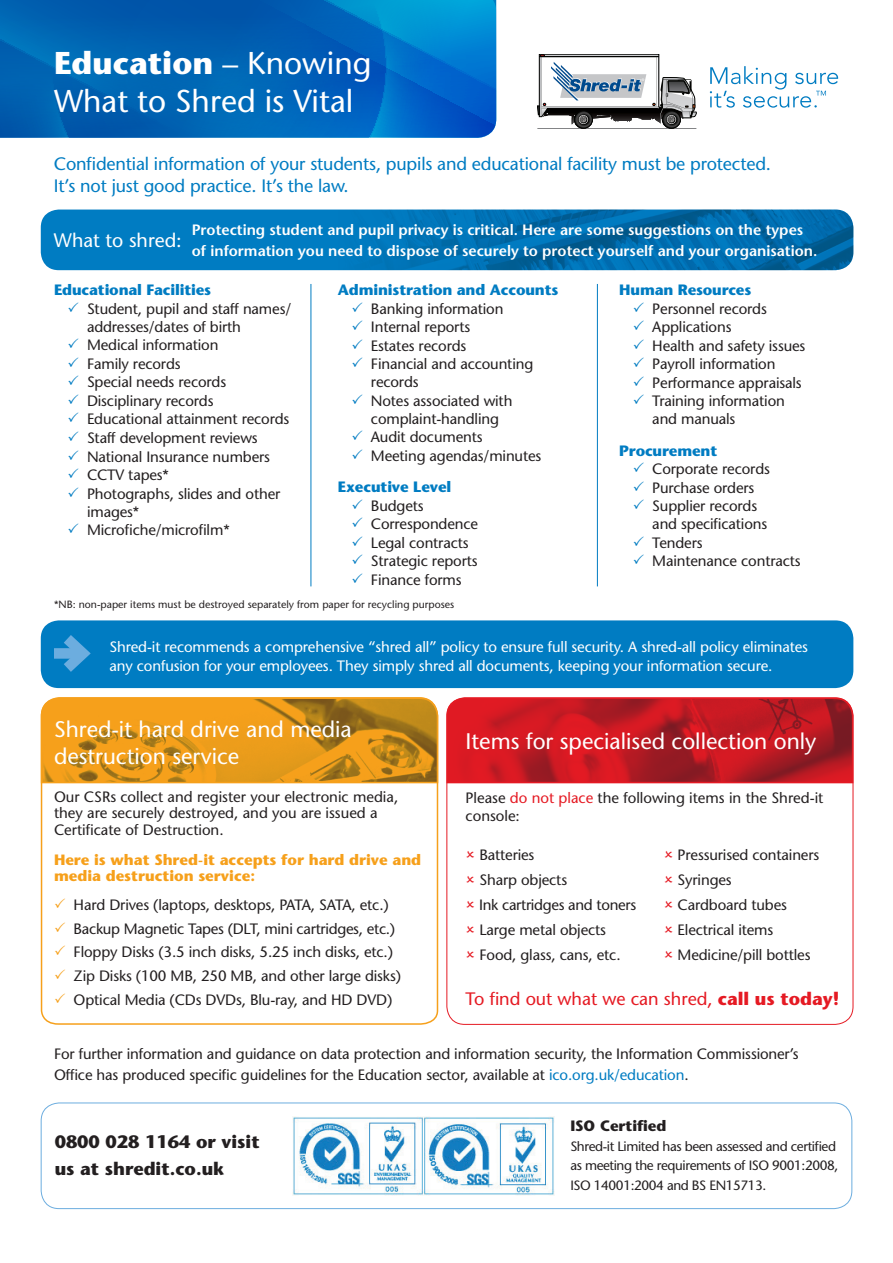
<style>
.page{position:relative;width:893px;height:1263px;background:#fff}
.page>*{position:absolute;margin:0;border:0;box-sizing:border-box;transform-origin:0 0}
.t1{font:31.5px/37.8px "Stone Sans";color:#fff}
.t2{font:22.5px/27px "Stone Sans";color:#fff}
.t3{font:19.5px "Stone Sans";color:#fff}
.t4{font:18px/21.6px "Stone Sans";letter-spacing:-.01em;color:#007cc2}
.t5{font:18px "Stone Sans";color:#e51a23}
.t6{font:700 18px/27px "Stone Sans Std";color:#231f20}
.t7{font:15px/18px "Stone Sans";letter-spacing:-.01em;color:#231f20}
.t8{font:15px/19.5px "Stone Sans";letter-spacing:-.01em;color:#fff}
.t9{font:600 15px/21px "Stone Sans";color:#fff}
.t10{font:700 15px "Stone Sans";letter-spacing:-.01em;color:#007cc2}
.t11{font:700 15px/16.5px "Stone Sans";color:#f6a01b}
.t12{font:700 15px "Stone Sans Std";color:#231f20}
.t13{font:500 13.5px/19.5px "Stone Sans Std";letter-spacing:-.03em;color:#231f20}
.t14{font:500 10.5px "Stone Sans Std";color:#231f20}
.s1{font-weight:700}
.s2{color:#e51a23}
.s3{color:#007cc2}
</style>
<div class="page">
<svg style="left:0;top:0;width:496px;height:138px;background:#0067ba"></svg>
<div style="left:41px;top:1102px;width:811px;height:107px;border:1px solid #6caddf;border-radius:18px"></div>
<img style="left:292px;top:1116px;width:262px;height:79px">
<div style="left:41px;top:620px;width:812px;height:68px;background:#007cc2;border-radius:18px"></div>
<svg style="left:446px;top:697px;width:408px;height:87px;background:#c21e26"></svg>
<svg style="left:40px;top:784px;width:399px;height:241px"></svg>
<svg style="left:40px;top:697px;width:399px;height:87px;background:#da941e"></svg>
<div style="left:41px;top:210px;width:812px;height:60px;background:#007cc2;border-radius:18px"></div>
<img style="left:374px;top:210px;width:479px;height:60px">
<hr style="left:537px;top:128px;width:159px;height:1px;background:#6c6d70">
<svg style="left:574px;top:111px;width:18px;height:17px"></svg>
<div style="left:574px;top:111px;width:19px;height:17px;border:1px solid #040503;border-radius:50%"></div>
<svg style="left:662px;top:111px;width:18px;height:17px"></svg>
<div style="left:662px;top:111px;width:19px;height:17px;border:1px solid #040503;border-radius:50%"></div>
<svg style="left:710px;top:66px;width:128px;height:42px"></svg>
<svg style="left:537px;top:54px;width:160px;height:71px"></svg>
<hr style="left:311px;top:284px;width:1px;height:302px;background:#007cc2">
<hr style="left:597px;top:284px;width:1px;height:302px;background:#007cc2">
<svg style="left:54px;top:635px;width:37px;height:37px"></svg>
<svg style="left:55px;top:898px;width:10px;height:10px"></svg>
<svg style="left:55px;top:922px;width:10px;height:10px"></svg>
<svg style="left:55px;top:945px;width:10px;height:9px"></svg>
<svg style="left:55px;top:969px;width:10px;height:10px"></svg>
<svg style="left:55px;top:993px;width:10px;height:10px"></svg>
<p class="t1" style="left:54px;top:44px;width:319px"><span class="s1">Education</span> – Knowing<br>What to Shred is Vital</p>
<p class="t4" style="left:54px;top:153px;width:719px">Confidential information of your students, pupils and educational facility must be protected.<br>It’s not just good practice. It’s the law.</p>
<p class="t3" style="left:54px;top:228px;width:129px">What to shred:</p>
<p class="t9" style="left:192px;top:219px;width:627px">Protecting student and pupil privacy is critical. Here are some suggestions on the types of information you need to dispose of securely to protect yourself and your organisation.</p>
<p class="t10" style="left:54px;top:281px;width:159px">Educational Facilities</p>
<p class="t7" style="left:87px;top:300px;width:206px">Student, pupil and staff names/ addresses/dates of birth</p>
<p class="t7" style="left:87px;top:336px;width:133px">Medical information</p>
<p class="t7" style="left:87px;top:355px;width:95px">Family records</p>
<p class="t7" style="left:87px;top:373px;width:141px">Special needs records</p>
<p class="t7" style="left:87px;top:392px;width:128px">Disciplinary records</p>
<p class="t7" style="left:87px;top:410px;width:204px">Educational attainment records</p>
<p class="t7" style="left:87px;top:429px;width:172px">Staff development reviews</p>
<p class="t7" style="left:87px;top:447px;width:185px">National Insurance numbers</p>
<p class="t7" style="left:87px;top:466px;width:84px">CCTV tapes*</p>
<p class="t7" style="left:87px;top:484px;width:195px">Photographs, slides and other images*</p>
<p class="t7" style="left:87px;top:521px;width:144px">Microfiche/microfilm*</p>
<p class="t10" style="left:338px;top:281px;width:222px">Administration and Accounts</p>
<p class="t7" style="left:371px;top:300px;width:134px">Banking information</p>
<p class="t7" style="left:371px;top:318px;width:101px">Internal reports</p>
<p class="t7" style="left:371px;top:337px;width:97px">Estates records</p>
<p class="t7" style="left:371px;top:355px;width:164px">Financial and accounting records</p>
<p class="t7" style="left:371px;top:392px;width:143px">Notes associated with complaint-handling</p>
<p class="t7" style="left:371px;top:428px;width:113px">Audit documents</p>
<p class="t7" style="left:371px;top:447px;width:172px">Meeting agendas/minutes</p>
<p class="t10" style="left:338px;top:478px;width:115px">Executive Level</p>
<p class="t7" style="left:371px;top:496px;width:54px">Budgets</p>
<p class="t7" style="left:371px;top:515px;width:109px">Correspondence</p>
<p class="t7" style="left:371px;top:533px;width:99px">Legal contracts</p>
<p class="t7" style="left:371px;top:552px;width:108px">Strategic reports</p>
<p class="t7" style="left:371px;top:571px;width:92px">Finance forms</p>
<p class="t14" style="left:54px;top:598px;width:402px">*NB: non-paper items must be destroyed separately from paper for recycling purposes</p>
<p class="t10" style="left:619px;top:281px;width:134px">Human Resources</p>
<p class="t7" style="left:652px;top:300px;width:116px">Personnel records</p>
<p class="t7" style="left:652px;top:318px;width:81px">Applications</p>
<p class="t7" style="left:652px;top:337px;width:155px">Health and safety issues</p>
<p class="t7" style="left:652px;top:355px;width:125px">Payroll information</p>
<p class="t7" style="left:652px;top:374px;width:151px">Performance appraisals</p>
<p class="t7" style="left:652px;top:392px;width:134px">Training information and manuals</p>
<p class="t10" style="left:619px;top:441px;width:99px">Procurement</p>
<p class="t7" style="left:652px;top:460px;width:119px">Corporate records</p>
<p class="t7" style="left:652px;top:478px;width:104px">Purchase orders</p>
<p class="t7" style="left:652px;top:497px;width:116px">Supplier records and specifications</p>
<p class="t7" style="left:652px;top:533px;width:52px">Tenders</p>
<p class="t7" style="left:652px;top:552px;width:150px">Maintenance contracts</p>
<p class="t8" style="left:109px;top:637px;width:700px">Shred-it recommends a comprehensive “shred all” policy to ensure full security. A shred-all policy eliminates any confusion for your employees. They simply shred all documents, keeping your information secure.</p>
<p class="t2" style="left:54px;top:715px;width:299px">Shred-it hard drive and media destruction service</p>
<p class="t7" style="left:54px;top:788px;width:346px;line-height:16.5px">Our CSRs collect and register your electronic media, they are securely destroyed, and you are issued a<br>Certificate of Destruction.</p>
<p class="t11" style="left:54px;top:851px;width:369px">Here is what Shred-it accepts for hard drive and media destruction service:</p>
<p class="t7" style="left:74px;top:896px;width:317px">Hard Drives (laptops, desktops, PATA, SATA, etc.)</p>
<p class="t7" style="left:74px;top:920px;width:323px">Backup Magnetic Tapes (DLT, mini cartridges, etc.)</p>
<p class="t7" style="left:74px;top:942px;width:321px">Floppy Disks (3.5 inch disks, 5.25 inch disks, etc.)</p>
<p class="t7" style="left:74px;top:966px;width:329px">Zip Disks (100 MB, 250 MB, and other large disks)</p>
<p class="t7" style="left:74px;top:990px;width:320px">Optical Media (CDs DVDs, Blu-ray, and HD DVD)</p>
<p class="t2" style="left:466px;top:728px;width:352px">Items for specialised collection only</p>
<p class="t7" style="left:466px;top:789px;width:359px">Please <span class="s2">do not place</span> the following items in the Shred-it console:</p>
<p class="t7" style="left:479px;top:846px;width:57px">Batteries</p>
<p class="t7" style="left:479px;top:871px;width:89px">Sharp objects</p>
<p class="t7" style="left:479px;top:895px;width:159px">Ink cartridges and toners</p>
<p class="t7" style="left:479px;top:920px;width:128px">Large metal objects</p>
<p class="t7" style="left:479px;top:945px;width:143px">Food, glass, cans, etc.</p>
<p class="t7" style="left:678px;top:846px;width:143px">Pressurised containers</p>
<p class="t7" style="left:678px;top:871px;width:56px">Syringes</p>
<p class="t7" style="left:678px;top:895px;width:111px">Cardboard tubes</p>
<p class="t7" style="left:678px;top:920px;width:97px">Electrical items</p>
<p class="t7" style="left:678px;top:945px;width:134px">Medicine/pill bottles</p>
<p class="t5" style="left:466px;top:987px;width:375px">To find out what we can shred, <span class="s1">call us today!</span></p>
<p class="t7" style="left:54px;top:1043px;width:746px;line-height:21px">For further information and guidance on data protection and information security, the Information Commissioner’s<br>Office has produced specific guidelines for the Education sector, available at <span class="s3">ico.org.uk/education</span>.</p>
<p class="t6" style="left:55px;top:1128px;width:207px">0800 028 1164 or visit us at shredit.co.uk</p>
<p class="t12" style="left:570px;top:1117px;width:98px">ISO Certified</p>
<p class="t13" style="left:570px;top:1136px;width:269px">Shred-it Limited has been assessed and certified as meeting the requirements of ISO 9001:2008,<br>ISO 14001:2004 and BS EN15713.</p>
</div>
